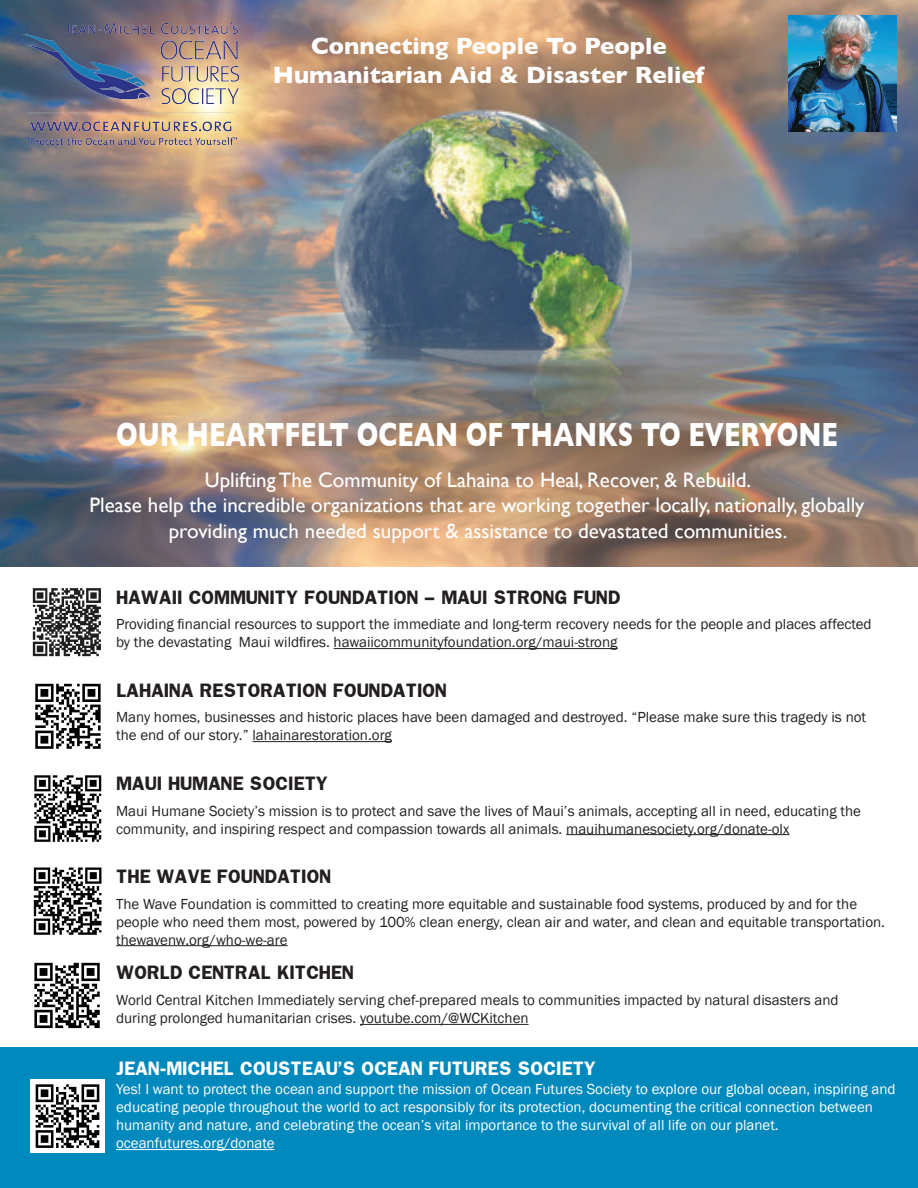
<style>
.page{position:relative;width:918px;height:1188px;background:#fff}
.page>*{position:absolute;margin:0;border:0;box-sizing:border-box;transform-origin:0 0}
.t1{font:700 34.2px "Gill Sans";color:#fff;scale:.75 1}
.t2{font:700 24px/28.8px "Gill Sans";color:#fff;text-align:center}
.t3{font:21px "Gill Sans";color:#fff}
.t4{font:700 16.5px "Franklin";color:#231f20}
.t5{font:700 16.5px "Franklin";color:#fff}
.t6{font:15px/18px "Franklin Gothic";color:#231f20}
.t7{font:15px/18px "Franklin Gothic";color:#fff}
</style>
<div class="page">
<img style="left:0;top:0;width:918px;height:566px">
<img style="left:8px;top:22px;width:242px;height:129px">
<img style="left:788px;top:15px;width:109px;height:117px">
<img style="left:32px;top:588px;width:69px;height:69px">
<hr style="left:252px;top:741px;width:140px;height:1px;background:#231f20">
<hr style="left:334px;top:648px;width:284px;height:1px;background:#231f20">
<hr style="left:360px;top:1024px;width:169px;height:1px;background:#231f20">
<div style="left:0;top:1048px;width:918px;height:140px;background:#0089bc"></div>
<hr style="left:116px;top:1149px;width:159px;height:1px;background:#fff">
<img style="left:35px;top:683px;width:66px;height:66px">
<img style="left:34px;top:775px;width:68px;height:67px">
<img style="left:33px;top:867px;width:69px;height:68px">
<img style="left:34px;top:962px;width:66px;height:67px">
<hr style="left:566px;top:834px;width:223px;height:1px;background:#231f20">
<hr style="left:116px;top:945px;width:172px;height:1px;background:#231f20">
<img style="left:30px;top:1079px;width:75px;height:74px">
<p class="t2" style="left:273px;top:31px;width:433px">Connecting People To People<br>Humanitarian Aid &amp; Disaster Relief</p>
<p class="t1" style="left:116px;top:407px;width:964px">OUR HEARTFELT OCEAN OF THANKS TO EVERYONE</p>
<p class="t3" style="left:205px;top:468px;width:548px">Uplifting The Community of Lahaina to Heal, Recover, &amp; Rebuild.</p>
<p class="t3" style="left:90px;top:493px;width:776px">Please help the incredible organizations that are working together locally, nationally, globally</p>
<p class="t3" style="left:169px;top:518px;width:620px">providing much needed support &amp; assistance to devastated communities.</p>
<p class="t4" style="left:116px;top:585px;width:506px">HAWAII COMMUNITY FOUNDATION – MAUI STRONG FUND</p>
<p class="t6" style="left:116px;top:616px;width:757px">Providing financial resources to support the immediate and long-term recovery needs for the people and places affected by the devastating Maui wildfires. hawaiicommunityfoundation.org/maui-strong</p>
<p class="t4" style="left:116px;top:679px;width:332px">LAHAINA RESTORATION FOUNDATION</p>
<p class="t6" style="left:116px;top:709px;width:751px">Many homes, businesses and historic places have been damaged and destroyed. “Please make sure this tragedy is not the end of our story.” lahainarestoration.org</p>
<p class="t4" style="left:116px;top:772px;width:214px">MAUI HUMANE SOCIETY</p>
<p class="t6" style="left:116px;top:802px;width:746px">Maui Humane Society’s mission is to protect and save the lives of Maui’s animals, accepting all in need, educating the community, and inspiring respect and compassion towards all animals. mauihumanesociety.org/donate-olx</p>
<p class="t4" style="left:116px;top:865px;width:216px">THE WAVE FOUNDATION</p>
<p class="t6" style="left:116px;top:895px;width:770px">The Wave Foundation is committed to creating more equitable and sustainable food systems, produced by and for the people who need them most, powered by 100% clean energy, clean air and water, and clean and equitable transportation.</p>
<p class="t6" style="left:116px;top:931px;width:173px">thewavenw.org/who-we-are</p>
<p class="t4" style="left:116px;top:961px;width:239px">WORLD CENTRAL KITCHEN</p>
<p class="t6" style="left:116px;top:992px;width:724px">World Central Kitchen Immediately serving chef-prepared meals to communities impacted by natural disasters and during prolonged humanitarian crises. youtube.com/@WCKitchen</p>
<p class="t5" style="left:116px;top:1057px;width:482px">JEAN-MICHEL COUSTEAU’S OCEAN FUTURES SOCIETY</p>
<p class="t7" style="left:116px;top:1080px;width:781px">Yes! I want to protect the ocean and support the mission of Ocean Futures Society to explore our global ocean, inspiring and educating people throughout the world to act responsibly for its protection, documenting the critical connection between humanity and nature, and celebrating the ocean’s vital importance to the survival of all life on our planet.</p>
<p class="t7" style="left:116px;top:1135px;width:160px">oceanfutures.org/donate</p>
</div>
